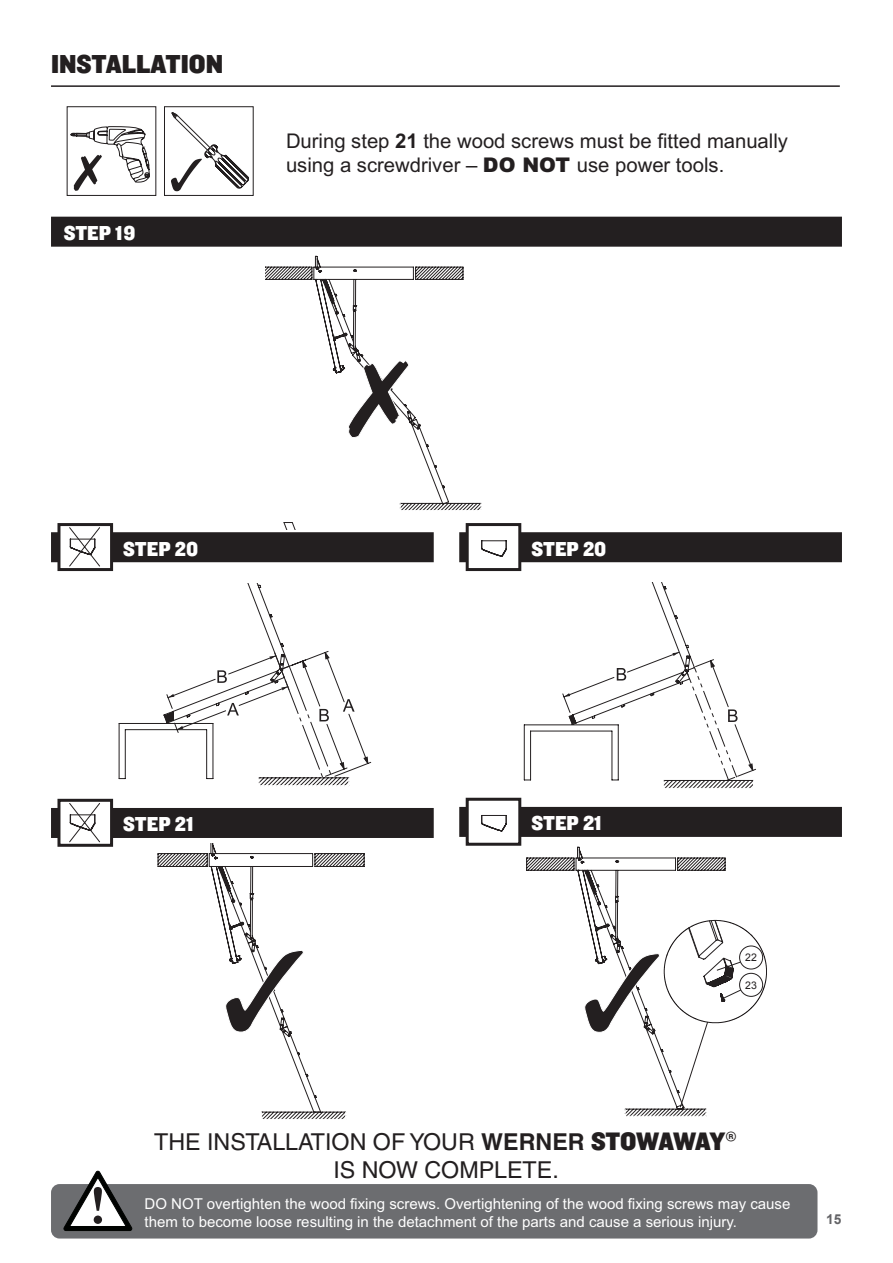
<style>
.page{position:relative;width:893px;height:1263px;background:#fff}
.page>*{position:absolute;margin:0;border:0;box-sizing:border-box;transform-origin:0 0}
.Default{font:27px "Knockout 71 Full Middlewt";color:#231f20}
.Default-2{font:23.25px/27.9px "Helvetica LT Std";color:#231f20;text-align:center}
.t1{font:21px "Knockout 71 Full Middlewt";color:#fff}
.Default-3{font:20.25px/24.3px "Arial MT Std";color:#231f20}
.Default-4{font:15px/18px "Arial MT Std";color:#fff}
.t2{font:700 13.8px "Arial";color:#636366}
.t3{font:10.5px "Arial";color:#231f20}
.s1{font-weight:700}
.s2{font-weight:900}
.s3{font-family:"Knockout 71 Full Middlewt";font-size:26.25px}
</style>
<div class="page">
<hr style="left:51px;top:85px;width:789px;height:2px;background:#231f20">
<div style="left:51px;top:217px;width:791px;height:30px;background:#231f20"></div>
<div style="left:51px;top:532px;width:383px;height:30px;background:#231f20"></div>
<svg style="left:56px;top:523px;width:59px;height:49px"></svg>
<div style="left:51px;top:808px;width:383px;height:30px;background:#231f20"></div>
<svg style="left:57px;top:798px;width:57px;height:49px"></svg>
<div style="left:459px;top:532px;width:383px;height:30px;background:#231f20"></div>
<div style="left:459px;top:807px;width:383px;height:30px;background:#231f20"></div>
<svg style="left:464px;top:797px;width:59px;height:49px"></svg>
<svg style="left:119px;top:583px;width:253px;height:203px"></svg>
<svg style="left:266px;top:255px;width:210px;height:255px"></svg>
<svg style="left:476px;top:502px;width:6px;height:9px"></svg>
<svg style="left:283px;top:522px;width:13px;height:7px"></svg>
<svg style="left:459px;top:523px;width:64px;height:49px"></svg>
<svg style="left:313px;top:256px;width:136px;height:255px"></svg>
<svg style="left:523px;top:583px;width:233px;height:206px"></svg>
<svg style="left:157px;top:853px;width:208px;height:266px"></svg>
<svg style="left:209px;top:843px;width:112px;height:276px"></svg>
<svg style="left:526px;top:857px;width:49px;height:14px"></svg>
<svg style="left:575px;top:847px;width:192px;height:270px"></svg>
<div style="left:67px;top:106px;width:89px;height:90px;border:1px solid #231f20"></div>
<div style="left:164px;top:106px;width:89px;height:90px;border:1px solid #231f20"></div>
<svg style="left:71px;top:126px;width:79px;height:65px"></svg>
<svg style="left:171px;top:112px;width:78px;height:79px"></svg>
<div style="left:51px;top:1184px;width:766px;height:54px;background:#6c6d70;border-radius:9px"></div>
<svg style="left:64px;top:1171px;width:68px;height:59px"></svg>
<p class="Default" style="left:51px;top:46px;width:174px">INSTALLATION</p>
<p class="t1" style="left:64px;top:219px;width:73px">STEP 19</p>
<p class="Default-3" style="left:286px;top:128px;width:503px">During step <span class="s1">21</span> the wood screws must be fitted manually using a screwdriver – <span class="s2">DO NOT</span> use power tools.</p>
<p class="t1" style="left:123px;top:535px;width:76px">STEP 20</p>
<p class="t1" style="left:531px;top:535px;width:76px">STEP 20</p>
<p class="t1" style="left:123px;top:810px;width:72px">STEP 21</p>
<p class="t1" style="left:531px;top:809px;width:72px">STEP 21</p>
<p class="t3" style="left:745px;top:951px;width:13px">22</p>
<p class="t3" style="left:745px;top:978px;width:13px">23</p>
<p class="Default-2" style="left:154px;top:1128px;width:584px">THE INSTALLATION OF YOUR <span class="s1">WERNER</span> <span class="s3">STOWAWAY®<br></span>IS NOW COMPLETE.</p>
<p class="Default-4" style="left:145px;top:1195px;width:647px">DO NOT overtighten the wood fixing screws. Overtightening of the wood fixing screws may cause them to become loose resulting in the detachment of the parts and cause a serious injury.</p>
<p class="t2" style="left:826px;top:1210px;width:17px">15</p>
</div>
